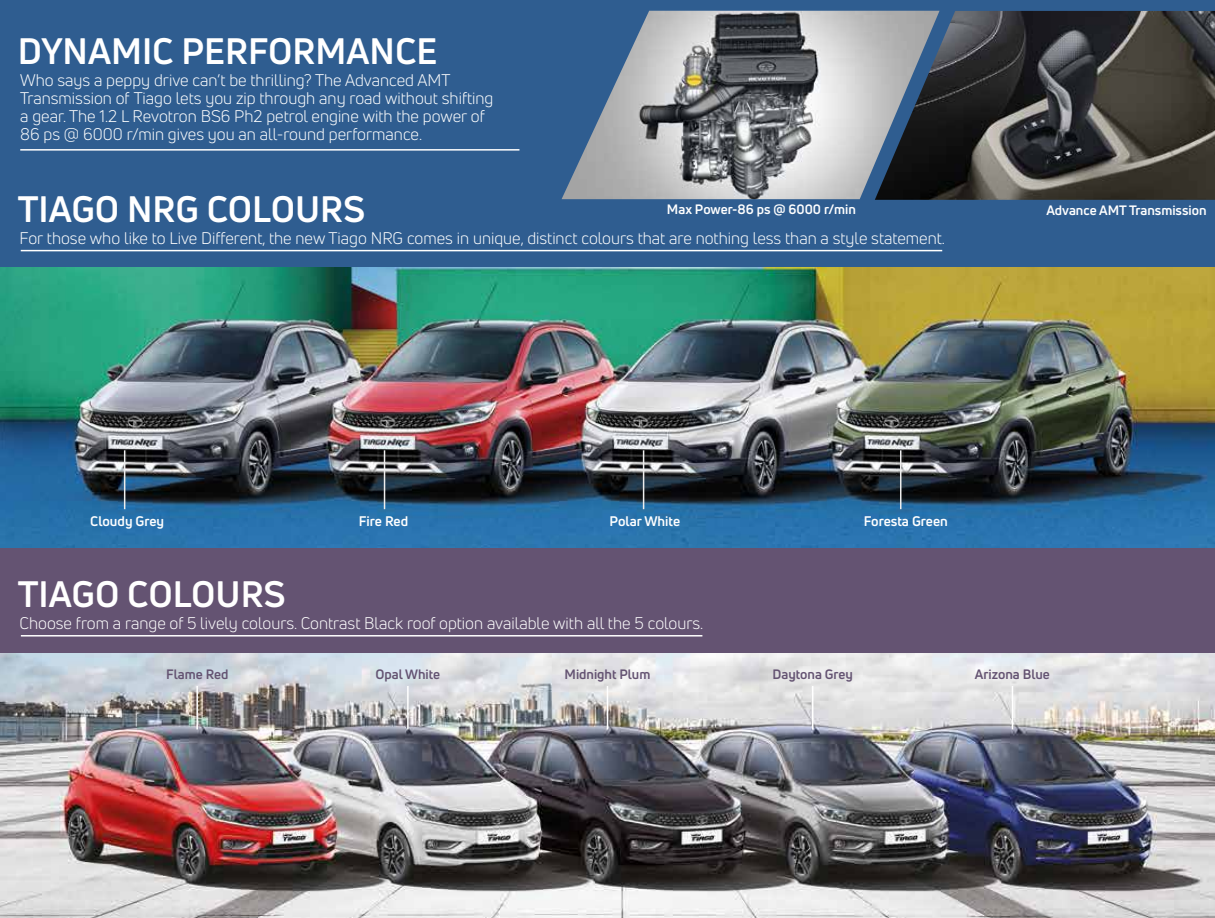
<style>
.page{position:relative;width:1215px;height:918px;background:#645372}
.page>*{position:absolute;margin:0;border:0;box-sizing:border-box;transform-origin:0 0}
.t1{font:700 36px "Uni Neue";color:#fff}
.t2{font:16.5px/18px "Uni Neue";color:#fff}
.t3{font:700 13.65px "Uni Neue";color:#fff}
.t4{font:700 13.35px "Uni Neue";color:#645372}
.t5{font:700 13.35px "Uni Neue";color:#fff}
</style>
<div class="page">
<div style="left:0;top:0;width:1215px;height:507px;background:#2f5d90"></div>
<img style="left:0;top:653px;width:1215px;height:265px">
<hr style="left:196px;top:686px;width:2px;height:43px;background:#fff">
<hr style="left:407px;top:686px;width:2px;height:43px;background:#fff">
<hr style="left:607px;top:686px;width:1px;height:43px;background:#fff">
<hr style="left:1012px;top:686px;width:1px;height:43px;background:#fff">
<hr style="left:812px;top:686px;width:1px;height:43px;background:#fff">
<hr style="left:21px;top:635px;width:681px;height:2px;background:#fff">
<img style="left:875px;top:11px;width:340px;height:189px">
<img style="left:562px;top:11px;width:378px;height:188px">
<hr style="left:20px;top:149px;width:499px;height:2px;background:#fff">
<hr style="left:21px;top:250px;width:921px;height:1px;background:#fff">
<img style="left:0;top:267px;width:1215px;height:281px">
<hr style="left:124px;top:450px;width:1px;height:59px;background:#ededed">
<hr style="left:384px;top:450px;width:1px;height:59px;background:#ededed">
<hr style="left:643px;top:450px;width:1px;height:59px;background:#ededed">
<hr style="left:900px;top:450px;width:1px;height:59px;background:#ededed">
<h1 class="t1" style="left:18px;top:29px;width:421px">DYNAMIC PERFORMANCE</h1>
<p class="t2" style="left:20px;top:71px;width:475px">Who says a peppy drive can’t be thrilling? The Advanced AMT Transmission of Tiago lets you zip through any road without shifting a gear. The 1.2 L Revotron BS6 Ph2 petrol engine with the power of 86 ps @ 6000 r/min gives you an all-round performance.</p>
<h1 class="t1" style="left:18px;top:187px;width:349px">TIAGO NRG COLOURS</h1>
<p class="t2" style="left:19px;top:229px;width:927px">For those who like to Live Different, the new Tiago NRG comes in unique, distinct colours that are nothing less than a style statement.</p>
<p class="t5" style="left:667px;top:201px;width:190px">Max Power-86 ps @ 6000 r/min</p>
<p class="t5" style="left:1046px;top:202px;width:162px">Advance AMT Transmission</p>
<p class="t3" style="left:90px;top:512px;width:75px">Cloudy Grey</p>
<p class="t3" style="left:359px;top:512px;width:51px">Fire Red</p>
<p class="t3" style="left:610px;top:512px;width:72px">Polar White</p>
<p class="t3" style="left:864px;top:512px;width:86px">Foresta Green</p>
<h1 class="t1" style="left:18px;top:572px;width:270px">TIAGO COLOURS</h1>
<p class="t2" style="left:20px;top:614px;width:685px">Choose from a range of 5 lively colours. Contrast Black roof option available with all the 5 colours.</p>
<p class="t4" style="left:166px;top:666px;width:64px">Flame Red</p>
<p class="t4" style="left:375px;top:666px;width:66px">Opal White</p>
<p class="t4" style="left:565px;top:666px;width:87px">Midnight Plum</p>
<p class="t4" style="left:772px;top:666px;width:82px">Daytona Grey</p>
<p class="t4" style="left:975px;top:666px;width:76px">Arizona Blue</p>
</div>
